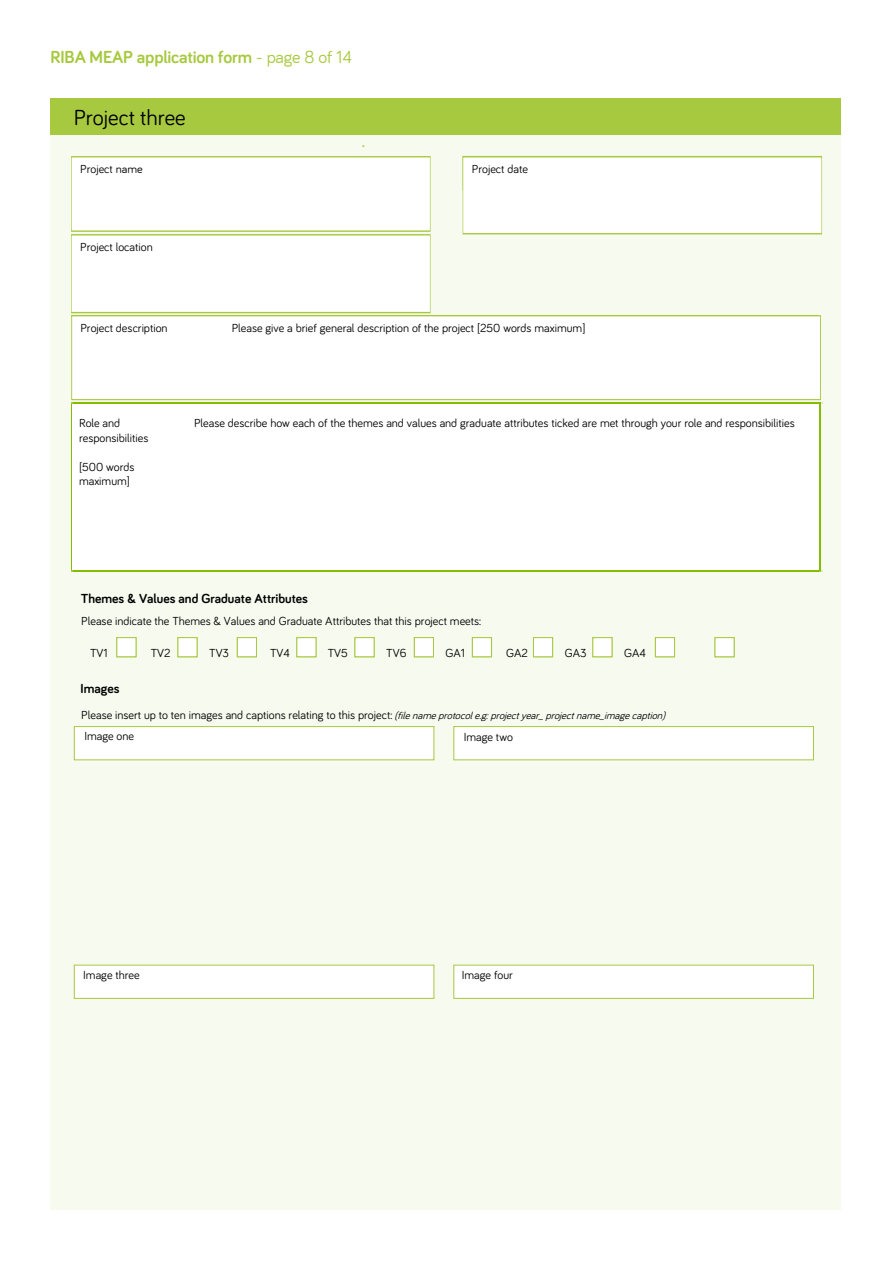
<style>
.page{position:relative;width:893px;height:1263px;background:#fff}
.page>*{position:absolute;margin:0;border:0;box-sizing:border-box;transform-origin:0 0}
.t1{font:22.5px "Bariol";color:#000}
.t2{font:700 18px "Bariol";letter-spacing:-.01em;color:#a7c93f}
.t3{font:700 13.5px "Bariol";color:#000}
.t4{font:12px/21.1px "Bariol";color:#000}
.s1{font-weight:400}
.s2{font-style:inherit}
.s3{font-style:italic;font-size:10.5px}
</style>
<div class="page">
<div style="left:50px;top:102px;width:791px;height:1108px;background:#f7faef"></div>
<div style="left:50px;top:98px;width:791px;height:36px;background:#a7c93f"></div>
<div style="left:71px;top:156px;width:359px;height:75px;background:#fff;border:1px solid #a7c93f"></div>
<div style="left:71px;top:234px;width:359px;height:79px;background:#fff;border:1px solid #a7c93f"></div>
<div style="left:463px;top:156px;width:359px;height:78px;background:#fff;border:1px solid #a7c93f"></div>
<div style="left:71px;top:402px;width:751px;height:170px;background:#fff"></div>
<div style="left:74px;top:726px;width:360px;height:34px;background:#fff;border:1px solid #a7c93f"></div>
<div style="left:454px;top:726px;width:360px;height:34px;background:#fff;border:1px solid #a7c93f"></div>
<div style="left:74px;top:965px;width:360px;height:33px;background:#fff"></div>
<div style="left:454px;top:965px;width:360px;height:33px;background:#fff"></div>
<div style="left:71px;top:315px;width:750px;height:85px;background:#fff;border:1px solid #a7c93f"></div>
<div style="left:237px;top:637px;width:20px;height:20px;background:#fff;border:1px solid #a7c93f"></div>
<div style="left:178px;top:637px;width:19px;height:20px;background:#fff;border:1px solid #a7c93f"></div>
<div style="left:117px;top:637px;width:19px;height:20px;background:#fff;border:1px solid #a7c93f"></div>
<div style="left:414px;top:637px;width:20px;height:20px;background:#fff;border:1px solid #a7c93f"></div>
<div style="left:355px;top:637px;width:19px;height:20px;background:#fff;border:1px solid #a7c93f"></div>
<div style="left:297px;top:637px;width:19px;height:20px;background:#fff;border:1px solid #a7c93f"></div>
<div style="left:593px;top:637px;width:19px;height:20px;background:#fff;border:1px solid #a7c93f"></div>
<div style="left:533px;top:637px;width:20px;height:20px;background:#fff;border:1px solid #a7c93f"></div>
<div style="left:472px;top:637px;width:20px;height:20px;background:#fff;border:1px solid #a7c93f"></div>
<div style="left:715px;top:637px;width:19px;height:20px;background:#fff;border:1px solid #a7c93f"></div>
<div style="left:655px;top:637px;width:20px;height:20px;background:#fff;border:1px solid #a7c93f"></div>
<h2 class="t2" style="left:51px;top:45px;width:303px">RIBA MEAP application form <span class="s1">- page</span> <span class="s1">8</span> <span class="s1">of</span> <span class="s1">14</span></h2>
<h1 class="t1" style="left:74px;top:102px;width:114px">Project three</h1>
<p class="t4" style="left:80px;top:157px;width:64px">Project <span class="s2">name</span></p>
<p class="t4" style="left:80px;top:236px;width:74px">Project location</p>
<p class="t4" style="left:472px;top:157px;width:58px">Project date</p>
<p class="t4" style="left:80px;top:317px;width:89px">Project description</p>
<p class="t4" style="left:232px;top:317px;width:355px">Please give a brief general description of the project [250 words maximum]</p>
<p class="t4" style="left:79px;top:412px;width:43px">Role and</p>
<p class="t4" style="left:194px;top:412px;width:602px">Please describe how each of the themes and values and graduate attributes ticked are met through your role and responsibilities</p>
<p class="t4" style="left:79px;top:426px;width:71px">responsibilities</p>
<p class="t4" style="left:79px;top:459px;width:57px;line-height:14.4px">[500 words maximum]</p>
<p class="t3" style="left:81px;top:589px;width:229px">Themes &amp; Values and Graduate Attributes</p>
<p class="t4" style="left:81px;top:610px;width:401px">Please indicate the Themes &amp; Values and Graduate Attributes that this project meets:</p>
<p class="t4" style="left:90px;top:642px;width:19px">TV1</p>
<p class="t4" style="left:151px;top:641px;width:21px">TV2</p>
<p class="t4" style="left:209px;top:641px;width:21px">TV3</p>
<p class="t4" style="left:270px;top:642px;width:21px">TV4</p>
<p class="t4" style="left:328px;top:641px;width:22px">TV5</p>
<p class="t4" style="left:386px;top:641px;width:22px">TV6</p>
<p class="t4" style="left:446px;top:642px;width:21px">GA1</p>
<p class="t4" style="left:506px;top:641px;width:23px">GA2</p>
<p class="t4" style="left:565px;top:641px;width:23px">GA3</p>
<p class="t4" style="left:624px;top:642px;width:23px">GA4</p>
<p class="t3" style="left:81px;top:679px;width:41px">Images</p>
<p class="t4" style="left:81px;top:704px;width:589px">Please insert up to ten images and captions relating to this project: <span class="s3">(filenameprotocole.g:projectyear_projectname_imagecaption)<br></span>Image one</p>
<p class="t4" style="left:464px;top:726px;width:51px">Image two</p>
<p class="t4" style="left:83px;top:964px;width:58px">Image three</p>
<p class="t4" style="left:462px;top:964px;width:53px">Image four</p>
</div>
